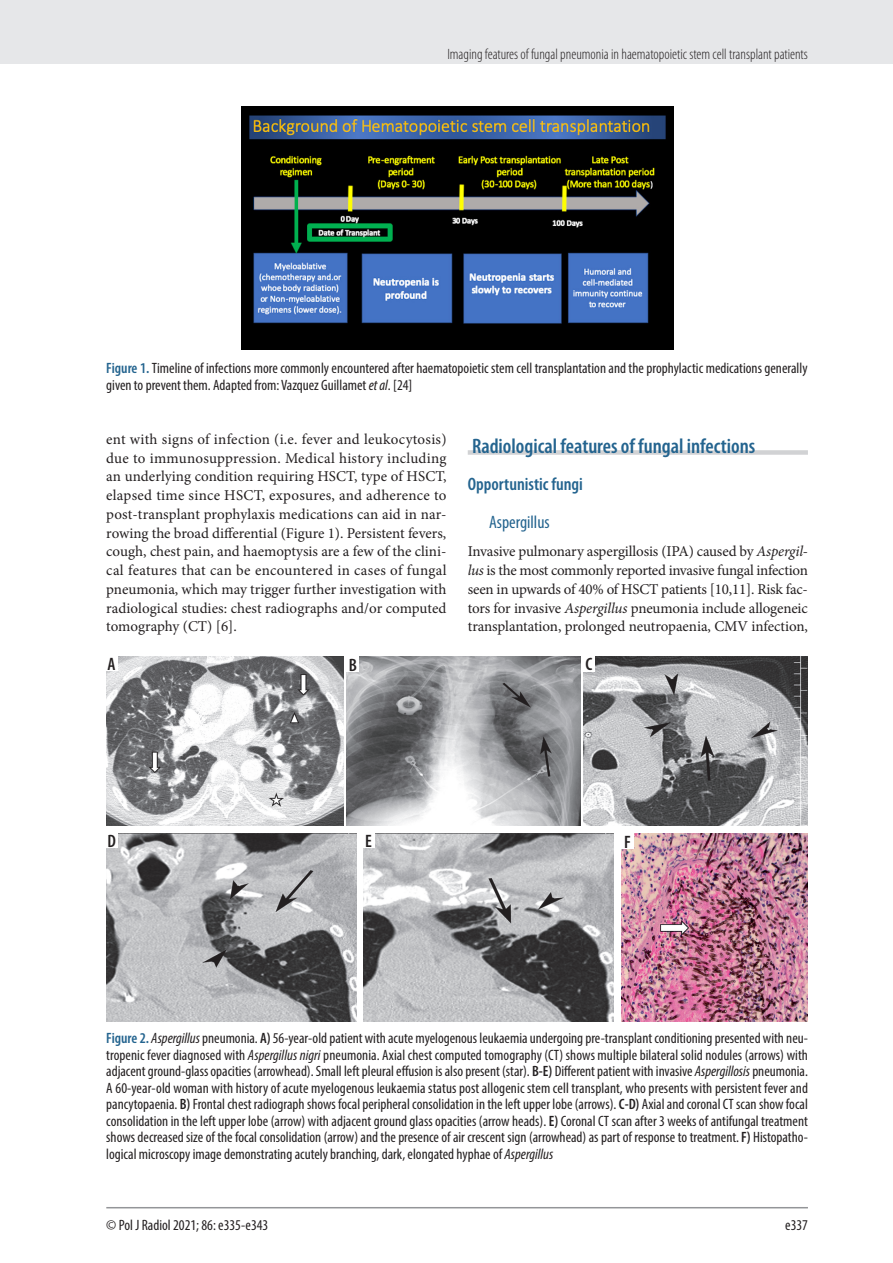
<style>
.page{position:relative;width:893px;height:1263px;background:#fff}
.page>*{position:absolute;margin:0;border:0;box-sizing:border-box;transform-origin:0 0}
.srodtytul_1{font:600 condensed 21px "Myriad Pro";color:#24648f}
.srodtytul_2{font:600 condensed 18px "Myriad Pro";color:#24648f}
.srodtytul_3{font:condensed 18px "Myriad Pro";color:#24648f}
.rycina_podpis{font:600 condensed 18px "Myriad Pro";color:#231f20}
.rycina_podpis-2{font:condensed 15px/16.5px "Myriad Pro";color:#231f20}
.tekst_bez_wciecia{font:15px/18.8px "Minion Pro";letter-spacing:-.005em;color:#231f20;text-align:justify}
.t1{font:300 condensed 15px "Myriad Pro";color:#231f20}
.tabela_tekst{font:condensed 15px "Myriad Pro";color:#231f20}
.s1{font-weight:600;color:#24648f}
.s2{font-style:italic}
.s3{font-weight:600}
</style>
<div class="page">
<div style="left:0;top:0;width:893px;height:64px;background:#e6e7e9"></div>
<hr style="left:106px;top:1207px;width:702px;height:1px;background:#939598">
<div style="left:468px;top:450px;width:340px;height:5px;background:#d1d2d4"></div>
<img style="left:241px;top:106px;width:432px;height:243px">
<img style="left:106px;top:656px;width:238px;height:169px">
<img style="left:346px;top:657px;width:235px;height:168px">
<img style="left:584px;top:657px;width:224px;height:168px">
<img style="left:106px;top:834px;width:250px;height:187px">
<img style="left:363px;top:834px;width:250px;height:187px">
<img style="left:621px;top:834px;width:187px;height:187px">
<div style="left:105px;top:655px;width:13px;height:16px;background:#fff"></div>
<div style="left:346px;top:656px;width:13px;height:15px;background:#fff"></div>
<div style="left:582px;top:656px;width:13px;height:15px;background:#fff"></div>
<div style="left:105px;top:833px;width:13px;height:15px;background:#fff"></div>
<div style="left:362px;top:833px;width:13px;height:15px;background:#fff"></div>
<div style="left:621px;top:834px;width:13px;height:15px;background:#fff"></div>
<p class="t1" style="left:447px;top:45px;width:362px">Imaging features of fungal pneumonia in haematopoietic stem cell transplant patients</p>
<p class="rycina_podpis-2" style="left:106px;top:360px;width:703px"><span class="s1">Figure 1.</span> Timeline of infections more commonly encountered after haematopoietic stem cell transplantation and the prophylactic medications generally given to prevent them. Adapted from: Vazquez Guillamet <span class="s2">et al</span>. [24]</p>
<p class="tekst_bez_wciecia" style="left:106px;top:430px;width:342px">ent with signs of infection (i.e. fever and leukocytosis) due to immunosuppression. Medical history including an underlying condition requiring HSCT, type of HSCT, elapsed time since HSCT, exposures, and adherence to post-transplant prophylaxis medications can aid in nar&shy;rowing the broad differential (Figure 1). Persistent fevers, cough, chest pain, and haemoptysis are a few of the clini&shy;cal features that can be encountered in cases of fungal pneumonia, which may trigger further investigation with radiological studies: chest radiographs and/or computed tomography (CT) [6].</p>
<p class="srodtytul_1" style="left:472px;top:433px;width:285px">Radiological features of fungal infections</p>
<p class="srodtytul_2" style="left:468px;top:473px;width:117px">Opportunistic fungi</p>
<p class="srodtytul_3" style="left:489px;top:511px;width:62px">Aspergillus</p>
<p class="tekst_bez_wciecia" style="left:468px;top:542px;width:342px">Invasive pulmonary aspergillosis (IPA) caused by <span class="s2">Aspergil&shy;lus</span> is the most commonly reported invasive fungal infection seen in upwards of 40% of HSCT patients [10,11]. Risk fac&shy;tors for invasive <span class="s2">Aspergillus</span> pneumonia include allogeneic transplantation, prolonged neutropaenia, CMV infection,</p>
<p class="rycina_podpis" style="left:108px;top:653px;width:10px">A</p>
<p class="rycina_podpis" style="left:349px;top:654px;width:10px">B</p>
<p class="rycina_podpis" style="left:585px;top:653px;width:8px">C</p>
<p class="rycina_podpis" style="left:107px;top:830px;width:10px">D</p>
<p class="rycina_podpis" style="left:365px;top:830px;width:8px">E</p>
<p class="rycina_podpis" style="left:624px;top:831px;width:8px">F</p>
<p class="rycina_podpis-2" style="left:106px;top:1030px;width:703px;text-align:justify"><span class="s1">Figure 2.</span> <span class="s2">Aspergillus</span> pneumonia. <span class="s3">A)</span> 56-year-old patient with acute myelogenous leukaemia undergoing pre-transplant conditioning presented with neu&shy;tropenic fever diagnosed with <span class="s2">Aspergillus nigri</span> pneumonia. Axial chest computed tomography (CT) shows multiple bilateral solid nodules (arrows) with adjacent ground-glass opacities (arrowhead). Small left pleural effusion is also present (star). <span class="s3">B-E)</span> Different patient with invasive <span class="s2">Aspergillosis</span> pneumonia.<br>A 60-year-old woman with history of acute myelogenous leukaemia status post allogenic stem cell transplant, who presents with persistent fever and pancytopaenia. <span class="s3">B)</span> Frontal chest radiograph shows focal peripheral consolidation in the left upper lobe (arrows). <span class="s3">C-D)</span> Axial and coronal CT scan show focal consolidation in the left upper lobe (arrow) with adjacent ground glass opacities (arrow heads). <span class="s3">E)</span> Coronal CT scan after 3 weeks of antifungal treatment shows decreased size of the focal consolidation (arrow) and the presence of air crescent sign (arrowhead) as part of response to treatment. <span class="s3">F)</span> Histopatho&shy;logical microscopy image demonstrating acutely branching, dark, elongated hyphae of <span class="s2">Aspergillus</span></p>
<p class="tabela_tekst" style="left:106px;top:1216px;width:164px">© Pol J Radiol 2021; 86: e335-e343</p>
<p class="tabela_tekst" style="left:785px;top:1216px;width:24px">e337</p>
</div>
